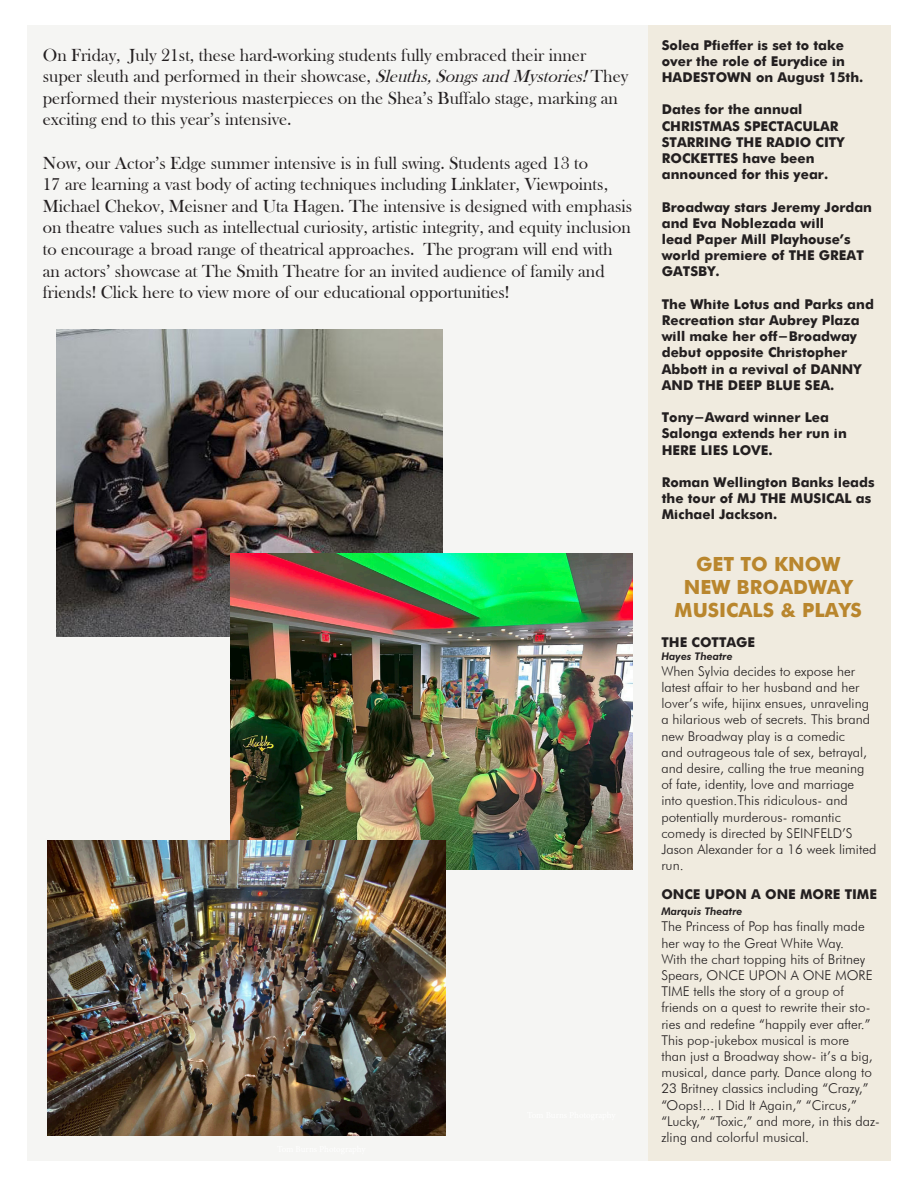
<style>
.page{position:relative;width:918px;height:1188px;background:#fff}
.page>*{position:absolute;margin:0;border:0;box-sizing:border-box;transform-origin:0 0}
.t1{font:700 19.5px/23.4px "Futura";color:#b9862d;text-align:center}
.t2{font:18px/21.6px "Bask Old Face";color:#231f20}
.t3{font:300 13.5px/16.2px "Futura BT";color:#231f20}
.t4{font:700 13.5px/16.2px "Futura";color:#231f20}
.t5{font:italic 800 10.5px "Futura BT";color:#231f20}
.s1{font-style:italic}
</style>
<div class="page">
<div style="left:27px;top:26px;width:621px;height:1135px;background:#f5f5f3"></div>
<div style="left:648px;top:26px;width:243px;height:1135px;background:#f0ebdf"></div>
<img style="left:56px;top:329px;width:387px;height:308px">
<img style="left:231px;top:554px;width:402px;height:315px">
<img style="left:48px;top:840px;width:398px;height:296px">
<p class="t2" style="left:43px;top:44px;width:587px">On Friday, July 21st, these hard-working students fully embraced their inner super sleuth and performed in their showcase, <span class="s1">Sleuths,SongsandMystories!</span>They performed their mysterious masterpieces on the Shea’s Buffalo stage, marking an exciting end to this year’s intensive.</p>
<p class="t2" style="left:43px;top:152px;width:591px">Now, our Actor’s Edge summer intensive is in full swing. Students aged 13 to<br>17 are learning a vast body of acting techniques including Linklater, Viewpoints, Michael Chekov, Meisner and Uta Hagen. The intensive is designed with emphasis on theatre values such as intellectual curiosity, artistic integrity, and equity inclusion to encourage a broad range of theatrical approaches. The program will end with an actors’ showcase at The Smith Theatre for an invited audience of family and friends! Click here to view more of our educational opportunities!</p>
<p class="t4" style="left:662px;top:36px;width:203px">Solea Pfieffer is set to take over the role of Eurydice in<br>HADESTOWN on August 15th.</p>
<p class="t4" style="left:662px;top:101px;width:184px">Dates for the annual<br>CHRISTMAS SPECTACULAR<br>STARRING THE RADIO CITY<br>ROCKETTES have been announced for this year.</p>
<p class="t4" style="left:662px;top:198px;width:212px">Broadway stars Jeremy Jordan and Eva Noblezada will<br>lead Paper Mill Playhouse’s world premiere of THE GREAT<br>GATSBY.</p>
<p class="t4" style="left:662px;top:295px;width:214px">The White Lotus and Parks and<br>Recreation star Aubrey Plaza will make her off-Broadway debut opposite Christopher<br>Abbott in a revival of DANNY<br>AND THE DEEP BLUE SEA.</p>
<p class="t4" style="left:662px;top:408px;width:187px">Tony-Award winner Lea<br>Salonga extends her run in<br>HERE LIES LOVE.</p>
<p class="t4" style="left:662px;top:473px;width:214px">Roman Wellington Banks leads the tour of MJ THE MUSICAL as<br>Michael Jackson.</p>
<p class="t1" style="left:696px;top:551px;width:146px">GET TO KNOW</p>
<p class="t1" style="left:675px;top:574px;width:189px">NEW BROADWAY<br>MUSICALS &amp; PLAYS</p>
<p class="t4" style="left:661px;top:633px;width:95px">THE COTTAGE</p>
<p class="t5" style="left:661px;top:650px;width:73px">Hayes Theatre</p>
<p class="t3" style="left:661px;top:663px;width:217px">When Sylvia decides to expose her latest affair to her husband and her lover’s wife, hijinx ensues, unraveling a hilarious web of secrets. This brand new Broadway play is a comedic<br>and outrageous tale of sex, betrayal, and desire, calling the true meaning of fate, identity, love and marriage into question.This ridiculous- and potentially murderous- romantic comedy is directed by SEINFELD’S Jason Alexander for a 16 week limited run.</p>
<p class="t4" style="left:661px;top:885px;width:217px">ONCE UPON A ONE MORE TIME</p>
<p class="t5" style="left:661px;top:905px;width:83px">Marquis Theatre</p>
<p class="t3" style="left:661px;top:918px;width:220px">The Princess of Pop has finally made her way to the Great White Way.<br>With the chart topping hits of Britney Spears, ONCE UPON A ONE MORE TIME tells the story of a group of friends on a quest to rewrite their sto&shy;ries and redefine “happily ever after.” This pop-jukebox musical is more<br>than just a Broadway show- it’s a big, musical, dance party. Dance along to 23 Britney classics including “Crazy,” “Oops!... I Did It Again,” “Circus,” “Lucky,” “Toxic,” and more, in this daz&shy;zling and colorful musical.</p>
</div>
